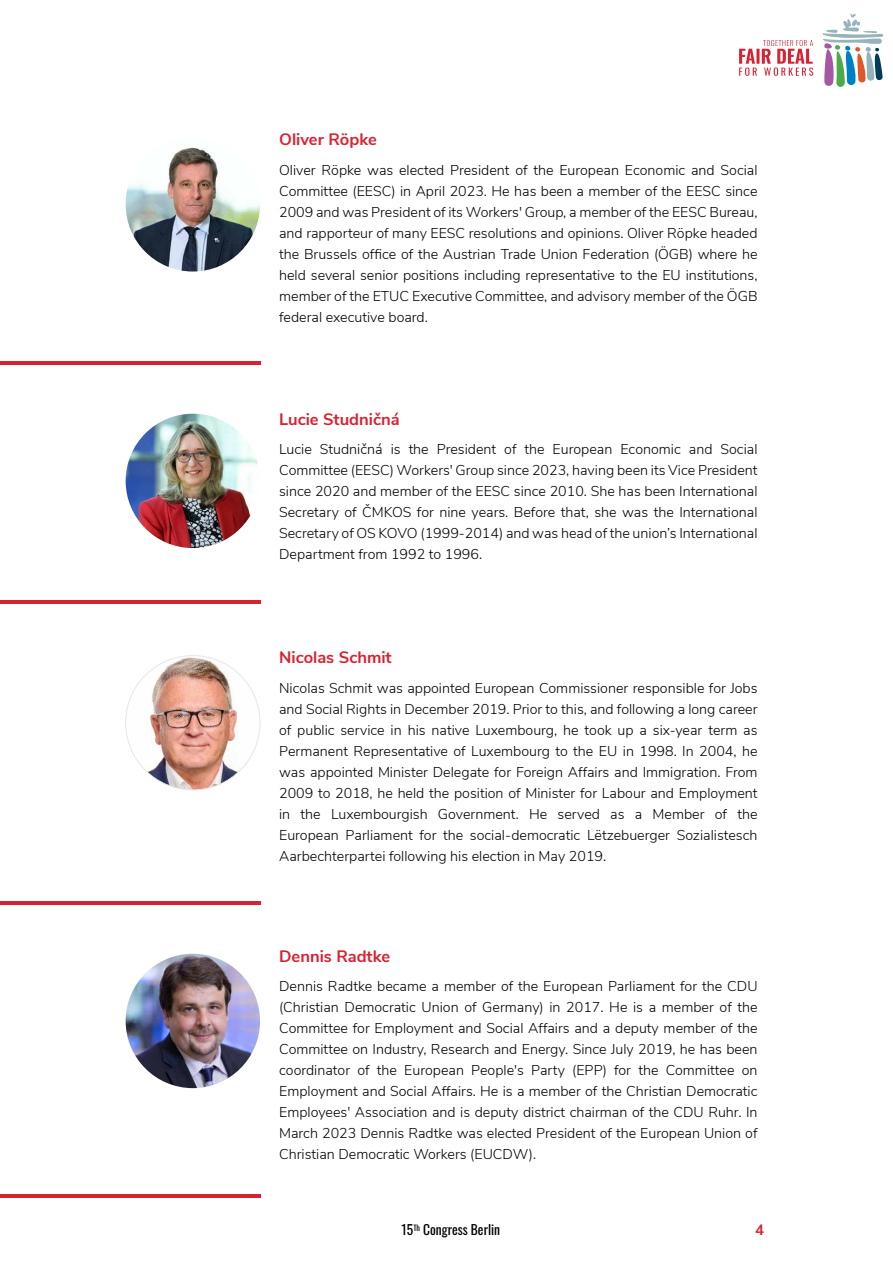
<style>
.page{position:relative;width:893px;height:1263px;background:#fff}
.page>*{position:absolute;margin:0;border:0;box-sizing:border-box;transform-origin:0 0}
.t1{font:700 16.5px "Nunito Sans";color:#d82231}
.t2{font:700 15px "Nunito Sans";color:#d82231}
.t3{font:300 14.25px/21px "Nunito Sans";color:#000;text-align:justify}
.t4{font:13.5px "Oswald";color:#000}
</style>
<div class="page">
<img style="left:126px;top:137px;width:134px;height:135px;border-radius:67px">
<img style="left:126px;top:414px;width:134px;height:134px;border-radius:67px">
<img style="left:126px;top:655px;width:134px;height:135px;border-radius:67px">
<img style="left:126px;top:954px;width:134px;height:134px;border-radius:67px">
<hr style="left:0;top:361px;width:260px;height:4px;background:#d82231">
<hr style="left:0;top:600px;width:260px;height:3px;background:#d82231">
<hr style="left:0;top:901px;width:260px;height:3px;background:#d82231">
<hr style="left:0;top:1195px;width:260px;height:3px;background:#d82231">
<svg style="left:822px;top:13px;width:61px;height:74px"></svg>
<svg style="left:739px;top:40px;width:74px;height:36px"></svg>
<p class="t1" style="left:279px;top:127px;width:99px">Oliver Röpke</p>
<p class="t3" style="left:279px;top:158px;width:480px">Oliver Röpke was elected President of the European Economic and Social Committee (EESC) in April 2023. He has been a member of the EESC since 2009 and was President of its Workers' Group, a member of the EESC Bureau, and rapporteur of many EESC resolutions and opinions. Oliver Röpke headed the Brussels office of the Austrian Trade Union Federation (ÖGB) where he held several senior positions including representative to the EU institutions, member of the ETUC Executive Committee, and advisory member of the ÖGB federal executive board.</p>
<p class="t1" style="left:279px;top:407px;width:122px">Lucie Studničná</p>
<p class="t3" style="left:279px;top:438px;width:480px">Lucie Studničná is the President of the European Economic and Social Committee (EESC) Workers' Group since 2023, having been its Vice President since 2020 and member of the EESC since 2010. She has been International Secretary of ČMKOS for nine years. Before that, she was the International Secretary of OS KOVO (1999-2014) and was head of the union’s International Department from 1992 to 1996.</p>
<p class="t1" style="left:279px;top:646px;width:114px">Nicolas Schmit</p>
<p class="t3" style="left:279px;top:677px;width:480px">Nicolas Schmit was appointed European Commissioner responsible for Jobs and Social Rights in December 2019. Prior to this, and following a long career of public service in his native Luxembourg, he took up a six-year term as Permanent Representative of Luxembourg to the EU in 1998. In 2004, he was appointed Minister Delegate for Foreign Affairs and Immigration. From 2009 to 2018, he held the position of Minister for Labour and Employment in the Luxembourgish Government. He served as a Member of the European Parliament for the social-democratic Lëtzebuerger Sozialistesch Aarbechterpartei following his election in May 2019.</p>
<p class="t1" style="left:279px;top:944px;width:112px">Dennis Radtke</p>
<p class="t3" style="left:279px;top:975px;width:480px">Dennis Radtke became a member of the European Parliament for the CDU (Christian Democratic Union of Germany) in 2017. He is a member of the Committee for Employment and Social Affairs and a deputy member of the Committee on Industry, Research and Energy. Since July 2019, he has been coordinator of the European People's Party (EPP) for the Committee on Employment and Social Affairs. He is a member of the Christian Democratic Employees' Association and is deputy district chairman of the CDU Ruhr. In March 2023 Dennis Radtke was elected President of the European Union of Christian Democratic Workers (EUCDW).</p>
<p class="t4" style="left:402px;top:1218px;width:100px">15<sup>Th</sup> Congress Berlin</p>
<p class="t2" style="left:755px;top:1218px;width:10px">4</p>
</div>
